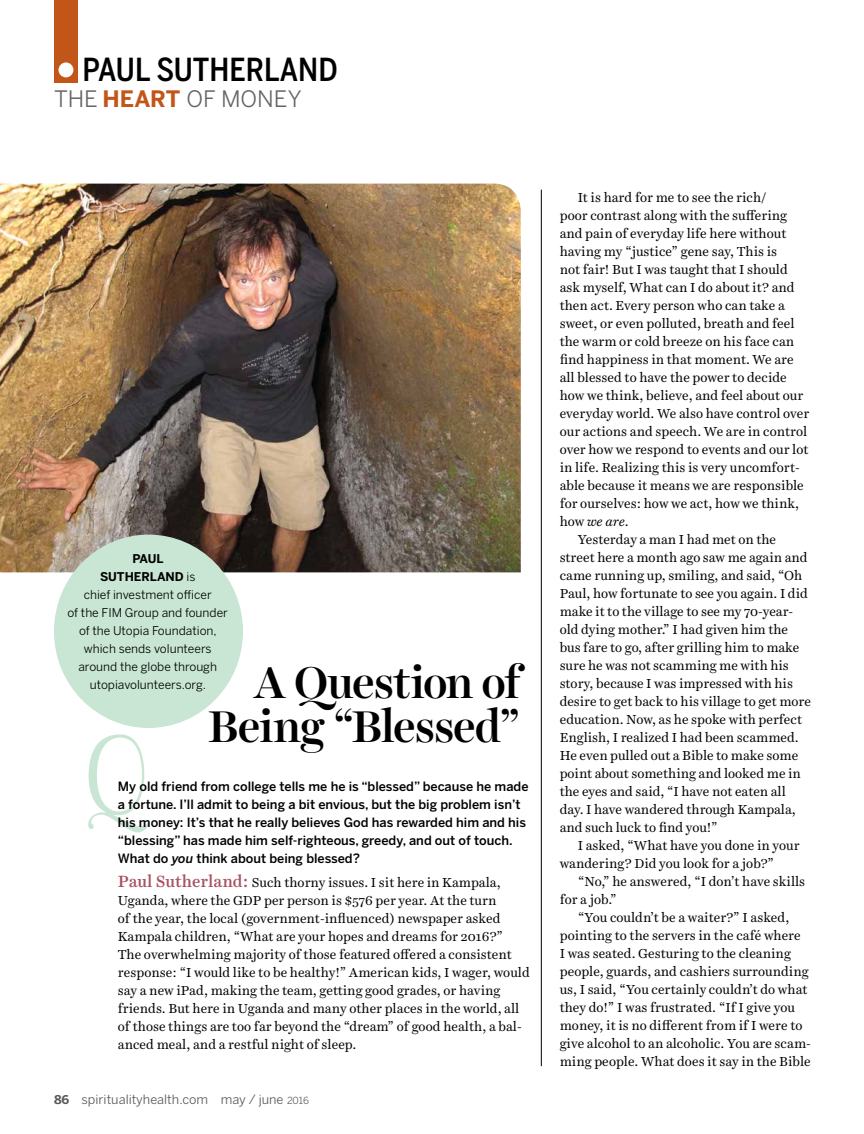
<style>
.page{position:relative;width:864px;height:1134px;background:#fff}
.page>*{position:absolute;margin:0;border:0;box-sizing:border-box;transform-origin:0 0}
.t1{font:500 45px/43.5px "Harriet Display";letter-spacing:-.015em;color:#000;text-align:right}
.t2{font:500 31.5px "Benton Sans Cond";color:#000}
.t3{font:22.5px "Benton Sans";color:#636466}
.t4{font:13.2px/18px "Harriet Text";color:#000}
.t5{font:italic 13.2px "Harriet Text";color:#000}
.t6{font:500 12.75px/18px "Benton Sans";color:#000}
.t7{font:12.75px "Benton Sans";color:#58595b}
.t8{font:12px/18px "Benton Sans";color:#000;text-align:center}
.s1{font-weight:700;color:#c25618}
.s2{font-weight:700}
.s3{font-style:italic}
.s4{font-weight:500;font-size:16.5px;color:#a75260}
.s5{font-weight:700;font-size:12px}
.s6{font-size:9.75px}
.s7{font-style:normal}
</style>
<div class="page">
<svg style="left:88px;top:734px;width:62px;height:99px"></svg>
<img style="left:0;top:184px;width:521px;height:388px">
<div style="left:54px;top:535px;width:189px;height:193px;background:#c8e6d3;border-radius:50%"></div>
<hr style="left:541px;top:190px;width:1px;height:876px;background:#000">
<div style="left:54px;top:0;width:24px;height:82px;background:#c25618"></div>
<div style="left:59px;top:62px;width:14px;height:15px;background:#fff;border-radius:50%"></div>
<h2 class="t2" style="left:83px;top:51px;width:257px">PAUL SUTHERLAND</h2>
<h3 class="t3" style="left:54px;top:86px;width:249px">THE <span class="s1">HEART</span> OF MONEY</h3>
<p class="t8" style="left:67px;top:550px;width:162px"><span class="s2">PAUL<br>SUTHERLAND</span> is<br>chief investment officer<br>of the FIM Group and founder of the Utopia Foundation, which sends volunteers around the globe through utopiavolunteers.org.</p>
<h1 class="t1" style="left:208px;top:660px;width:314px">A Question of<br>Being “Blessed”</h1>
<p class="t6" style="left:118px;top:777px;width:412px">My old friend from college tells me he is “blessed” because he made a fortune. I’ll admit to being a bit envious, but the big problem isn’t his money: It’s that he really believes God has rewarded him and his “blessing” has made him self-righteous, greedy, and out of touch.<br>What do <span class="s3">you</span> think about being blessed?</p>
<p class="t4" style="left:118px;top:874px;width:413px"><span class="s4">Paul Sutherland:</span> Such thorny issues. I sit here in Kampala, Uganda, where the GDP per person is $576 per year. At the turn<br>of the year, the local (government-influenced) newspaper asked Kampala children, “What are your hopes and dreams for 2016?”<br>The overwhelming majority of those featured offered a consistent response: “I would like to be healthy!” American kids, I wager, would say a new iPad, making the team, getting good grades, or having friends. But here in Uganda and many other places in the world, all of those things are too far beyond the “dream” of good health, a bal&shy;anced meal, and a restful night of sleep.</p>
<p class="t7" style="left:54px;top:1091px;width:257px"><span class="s5">86</span> spiritualityhealth.com may / june <span class="s6">2016</span></p>
<p class="t4" style="left:578px;top:189px;width:190px">It is hard for me to see the rich/</p>
<p class="t4" style="left:560px;top:207px;width:229px">poor contrast along with the suffering</p>
<p class="t4" style="left:560px;top:225px;width:228px">and pain of everyday life here without</p>
<p class="t4" style="left:560px;top:243px;width:219px">having my “justice” gene say, This is</p>
<p class="t4" style="left:560px;top:261px;width:230px">not fair! But I was taught that I should</p>
<p class="t4" style="left:560px;top:279px;width:236px">ask myself, What can I do about it? and</p>
<p class="t4" style="left:560px;top:297px;width:227px">then act. Every person who can take a</p>
<p class="t4" style="left:560px;top:315px;width:236px">sweet, or even polluted, breath and feel</p>
<p class="t4" style="left:560px;top:333px;width:236px">the warm or cold breeze on his face can</p>
<p class="t4" style="left:560px;top:351px;width:236px">find happiness in that moment. We are</p>
<p class="t4" style="left:560px;top:369px;width:228px">all blessed to have the power to decide</p>
<p class="t4" style="left:560px;top:387px;width:245px">how we think, believe, and feel about our</p>
<p class="t4" style="left:560px;top:405px;width:251px">everyday world. We also have control over</p>
<p class="t4" style="left:560px;top:423px;width:249px">our actions and speech. We are in control</p>
<p class="t4" style="left:560px;top:441px;width:250px">over how we respond to events and our lot</p>
<p class="t4" style="left:560px;top:459px;width:242px">in life. Realizing this is very uncomfort-</p>
<p class="t4" style="left:560px;top:477px;width:246px">able because it means we are responsible</p>
<p class="t4" style="left:560px;top:495px;width:241px">for ourselves: how we act, how we think,</p>
<p class="t5" style="left:560px;top:512px;width:71px"><span class="s7">how</span> we are<span class="s7">.</span></p>
<p class="t4" style="left:578px;top:531px;width:200px">Yesterday a man I had met on the</p>
<p class="t4" style="left:560px;top:549px;width:249px">street here a month ago saw me again and</p>
<p class="t4" style="left:560px;top:567px;width:244px">came running up, smiling, and said, “Oh</p>
<p class="t4" style="left:560px;top:585px;width:250px">Paul, how fortunate to see you again. I did</p>
<p class="t4" style="left:560px;top:603px;width:235px">make it to the village to see my 70-year-</p>
<p class="t4" style="left:560px;top:621px;width:230px">old dying mother.” I had given him the</p>
<p class="t4" style="left:560px;top:639px;width:241px">bus fare to go, after grilling him to make</p>
<p class="t4" style="left:560px;top:657px;width:231px">sure he was not scamming me with his</p>
<p class="t4" style="left:560px;top:675px;width:235px">story, because I was impressed with his</p>
<p class="t4" style="left:560px;top:693px;width:253px">desire to get back to his village to get more</p>
<p class="t4" style="left:560px;top:711px;width:244px">education. Now, as he spoke with perfect</p>
<p class="t4" style="left:560px;top:729px;width:241px">English, I realized I had been scammed.</p>
<p class="t4" style="left:560px;top:747px;width:240px">He even pulled out a Bible to make some</p>
<p class="t4" style="left:560px;top:765px;width:243px">point about something and looked me in</p>
<p class="t4" style="left:560px;top:783px;width:228px">the eyes and said, “I have not eaten all</p>
<p class="t4" style="left:560px;top:801px;width:238px">day. I have wandered through Kampala,</p>
<p class="t4" style="left:560px;top:819px;width:160px">and such luck to find you!”</p>
<p class="t4" style="left:578px;top:837px;width:223px">I asked, “What have you done in your</p>
<p class="t4" style="left:560px;top:855px;width:216px">wandering? Did you look for a job?”</p>
<p class="t4" style="left:578px;top:873px;width:229px">“No,” he answered, “I don’t have skills</p>
<p class="t4" style="left:560px;top:891px;width:58px">for a job.”</p>
<p class="t4" style="left:578px;top:909px;width:213px">“You couldn’t be a waiter?” I asked,</p>
<p class="t4" style="left:560px;top:927px;width:243px">pointing to the servers in the café where</p>
<p class="t4" style="left:560px;top:945px;width:233px">I was seated. Gesturing to the cleaning</p>
<p class="t4" style="left:560px;top:963px;width:251px">people, guards, and cashiers surrounding</p>
<p class="t4" style="left:560px;top:981px;width:249px">us, I said, “You certainly couldn’t do what</p>
<p class="t4" style="left:560px;top:999px;width:237px">they do!” I was frustrated. “If I give you</p>
<p class="t4" style="left:560px;top:1017px;width:244px">money, it is no different from if I were to</p>
<p class="t4" style="left:560px;top:1035px;width:253px">give alcohol to an alcoholic. You are scam-</p>
<p class="t4" style="left:560px;top:1053px;width:253px">ming people. What does it say in the Bible</p>
</div>
